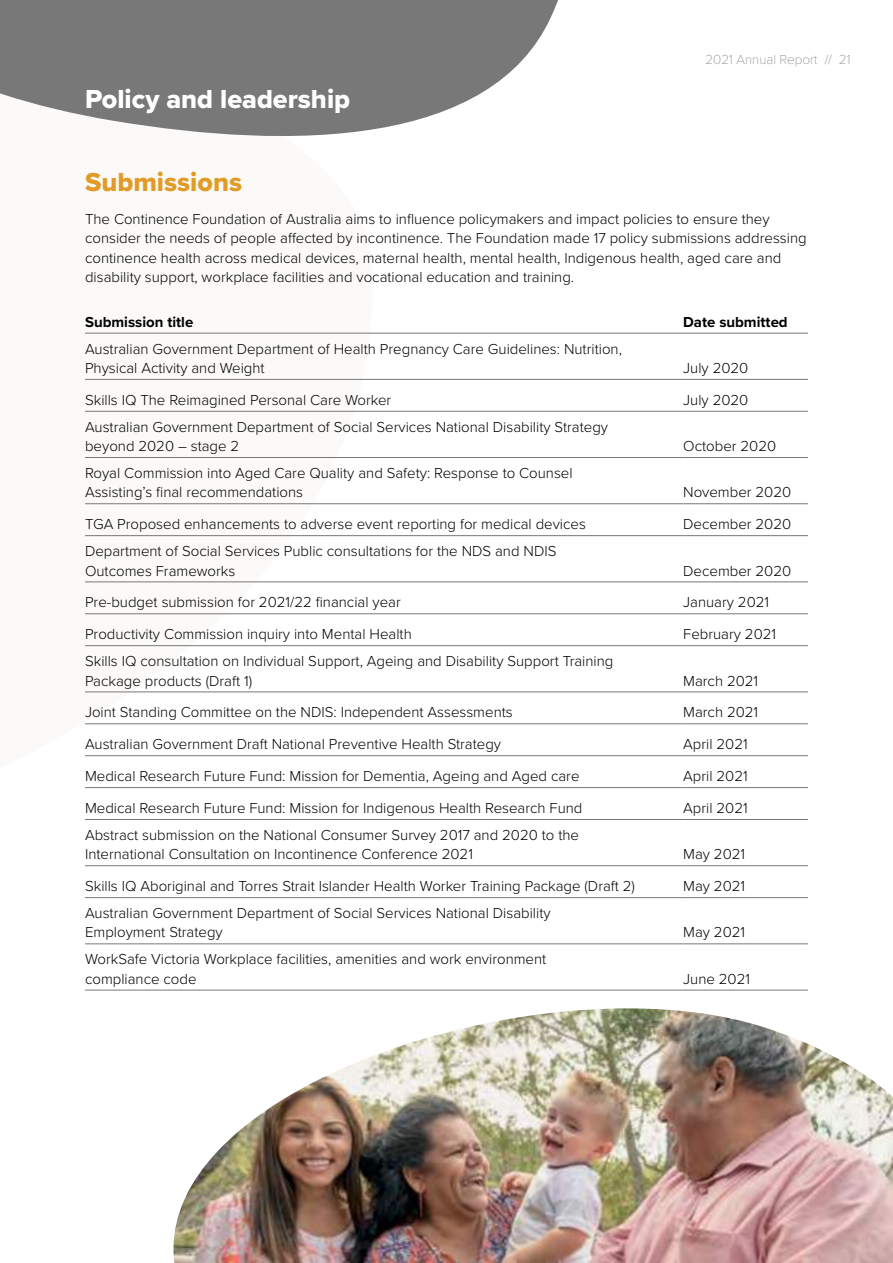
<style>
.page{position:relative;width:893px;height:1263px;background:#fff}
.page>*{position:absolute;margin:0;border:0;box-sizing:border-box;transform-origin:0 0}
.t1{font:27px "Proxima Nova Extrabld";color:#fff}
.t2{font:27px "Proxima Nova Extrabld";color:#e19b26}
.t3{font:300 15px/19.5px "Proxima Nova";color:#000}
.t4{font:700 15px "Proxima Nova";color:#000}
.t5{font:100 13.5px "Proxima Nova T";color:#787878}
</style>
<div class="page">
<svg style="left:85px;top:332px;width:311px;height:567px"></svg>
<svg style="left:0;top:0;width:558px;height:136px;fill:#787878"></svg>
<img style="left:173px;top:1008px;width:720px;height:255px">
<hr style="left:85px;top:333px;width:598px;height:1px;background:#787878">
<hr style="left:683px;top:333px;width:125px;height:1px;background:#787878">
<hr style="left:85px;top:379px;width:598px;height:1px;background:#787878">
<hr style="left:683px;top:379px;width:125px;height:1px;background:#787878">
<hr style="left:85px;top:411px;width:598px;height:1px;background:#787878">
<hr style="left:683px;top:411px;width:125px;height:1px;background:#787878">
<hr style="left:85px;top:457px;width:598px;height:1px;background:#787878">
<hr style="left:683px;top:457px;width:125px;height:1px;background:#787878">
<hr style="left:85px;top:503px;width:598px;height:1px;background:#787878">
<hr style="left:683px;top:503px;width:125px;height:1px;background:#787878">
<hr style="left:85px;top:535px;width:598px;height:1px;background:#787878">
<hr style="left:683px;top:535px;width:125px;height:1px;background:#787878">
<hr style="left:85px;top:582px;width:598px;height:1px;background:#787878">
<hr style="left:683px;top:582px;width:125px;height:1px;background:#787878">
<hr style="left:85px;top:613px;width:598px;height:1px;background:#787878">
<hr style="left:683px;top:613px;width:125px;height:1px;background:#787878">
<hr style="left:85px;top:645px;width:598px;height:1px;background:#787878">
<hr style="left:683px;top:645px;width:125px;height:1px;background:#787878">
<hr style="left:85px;top:692px;width:598px;height:1px;background:#787878">
<hr style="left:683px;top:692px;width:125px;height:1px;background:#787878">
<hr style="left:85px;top:723px;width:598px;height:1px;background:#787878">
<hr style="left:683px;top:723px;width:125px;height:1px;background:#787878">
<hr style="left:85px;top:755px;width:598px;height:1px;background:#787878">
<hr style="left:683px;top:755px;width:125px;height:1px;background:#787878">
<hr style="left:85px;top:787px;width:598px;height:1px;background:#787878">
<hr style="left:683px;top:787px;width:125px;height:1px;background:#787878">
<hr style="left:85px;top:819px;width:598px;height:1px;background:#787878">
<hr style="left:683px;top:819px;width:125px;height:1px;background:#787878">
<hr style="left:85px;top:865px;width:598px;height:1px;background:#787878">
<hr style="left:683px;top:865px;width:125px;height:1px;background:#787878">
<hr style="left:85px;top:897px;width:598px;height:1px;background:#787878">
<hr style="left:683px;top:897px;width:125px;height:1px;background:#787878">
<hr style="left:85px;top:943px;width:598px;height:1px;background:#787878">
<hr style="left:683px;top:943px;width:125px;height:1px;background:#787878">
<hr style="left:85px;top:990px;width:598px;height:1px;background:#787878">
<hr style="left:683px;top:990px;width:125px;height:1px;background:#787878">
<h1 class="t1" style="left:85px;top:79px;width:267px">Policy and leadership</h1>
<p class="t5" style="left:705px;top:49px;width:146px">2021 Annual Report // 21</p>
<h1 class="t2" style="left:85px;top:162px;width:159px">Submissions</h1>
<p class="t3" style="left:85px;top:208px;width:723px">The Continence Foundation of Australia aims to influence policymakers and impact policies to ensure they consider the needs of people affected by incontinence. The Foundation made 17 policy submissions addressing continence health across medical devices, maternal health, mental health, Indigenous health, aged care and disability support, workplace facilities and vocational education and training.</p>
<p class="t4" style="left:85px;top:311px;width:110px">Submission title</p>
<p class="t4" style="left:683px;top:311px;width:106px">Date submitted</p>
<p class="t3" style="left:85px;top:338px;width:538px">Australian Government Department of Health Pregnancy Care Guidelines: Nutrition,<br>Physical Activity and Weight</p>
<p class="t3" style="left:683px;top:357px;width:67px">July 2020</p>
<p class="t3" style="left:85px;top:389px;width:308px">Skills IQ The Reimagined Personal Care Worker</p>
<p class="t3" style="left:683px;top:389px;width:67px">July 2020</p>
<p class="t3" style="left:85px;top:416px;width:525px">Australian Government Department of Social Services National Disability Strategy beyond 2020 – stage 2</p>
<p class="t3" style="left:683px;top:436px;width:94px">October 2020</p>
<p class="t3" style="left:85px;top:462px;width:489px">Royal Commission into Aged Care Quality and Safety: Response to Counsel<br>Assisting’s final recommendations</p>
<p class="t3" style="left:683px;top:482px;width:110px">November 2020</p>
<p class="t3" style="left:85px;top:514px;width:502px">TGA Proposed enhancements to adverse event reporting for medical devices</p>
<p class="t3" style="left:683px;top:514px;width:110px">December 2020</p>
<p class="t3" style="left:85px;top:540px;width:473px">Department of Social Services Public consultations for the NDS and NDIS<br>Outcomes Frameworks</p>
<p class="t3" style="left:683px;top:560px;width:110px">December 2020</p>
<p class="t3" style="left:85px;top:592px;width:317px">Pre-budget submission for 2021/22 financial year</p>
<p class="t3" style="left:683px;top:592px;width:87px">January 2021</p>
<p class="t3" style="left:85px;top:624px;width:328px">Productivity Commission inquiry into Mental Health</p>
<p class="t3" style="left:683px;top:624px;width:94px">February 2021</p>
<p class="t3" style="left:85px;top:650px;width:530px">Skills IQ consultation on Individual Support, Ageing and Disability Support Training<br>Package products (Draft 1)</p>
<p class="t3" style="left:683px;top:670px;width:77px">March 2021</p>
<p class="t3" style="left:85px;top:702px;width:429px">Joint Standing Committee on the NDIS: Independent Assessments</p>
<p class="t3" style="left:683px;top:702px;width:77px">March 2021</p>
<p class="t3" style="left:85px;top:734px;width:418px">Australian Government Draft National Preventive Health Strategy</p>
<p class="t3" style="left:683px;top:734px;width:66px">April 2021</p>
<p class="t3" style="left:85px;top:766px;width:496px">Medical Research Future Fund: Mission for Dementia, Ageing and Aged care</p>
<p class="t3" style="left:683px;top:766px;width:66px">April 2021</p>
<p class="t3" style="left:85px;top:797px;width:499px">Medical Research Future Fund: Mission for Indigenous Health Research Fund</p>
<p class="t3" style="left:683px;top:797px;width:66px">April 2021</p>
<p class="t3" style="left:85px;top:824px;width:496px">Abstract submission on the National Consumer Survey 2017 and 2020 to the<br>International Consultation on Incontinence Conference 2021</p>
<p class="t3" style="left:683px;top:844px;width:63px">May 2021</p>
<p class="t3" style="left:85px;top:876px;width:551px">Skills IQ Aboriginal and Torres Strait Islander Health Worker Training Package (Draft 2)</p>
<p class="t3" style="left:683px;top:876px;width:63px">May 2021</p>
<p class="t3" style="left:85px;top:902px;width:467px">Australian Government Department of Social Services National Disability<br>Employment Strategy</p>
<p class="t3" style="left:683px;top:922px;width:63px">May 2021</p>
<p class="t3" style="left:85px;top:949px;width:463px">WorkSafe Victoria Workplace facilities, amenities and work environment compliance code</p>
<p class="t3" style="left:683px;top:968px;width:68px">June 2021</p>
</div>
